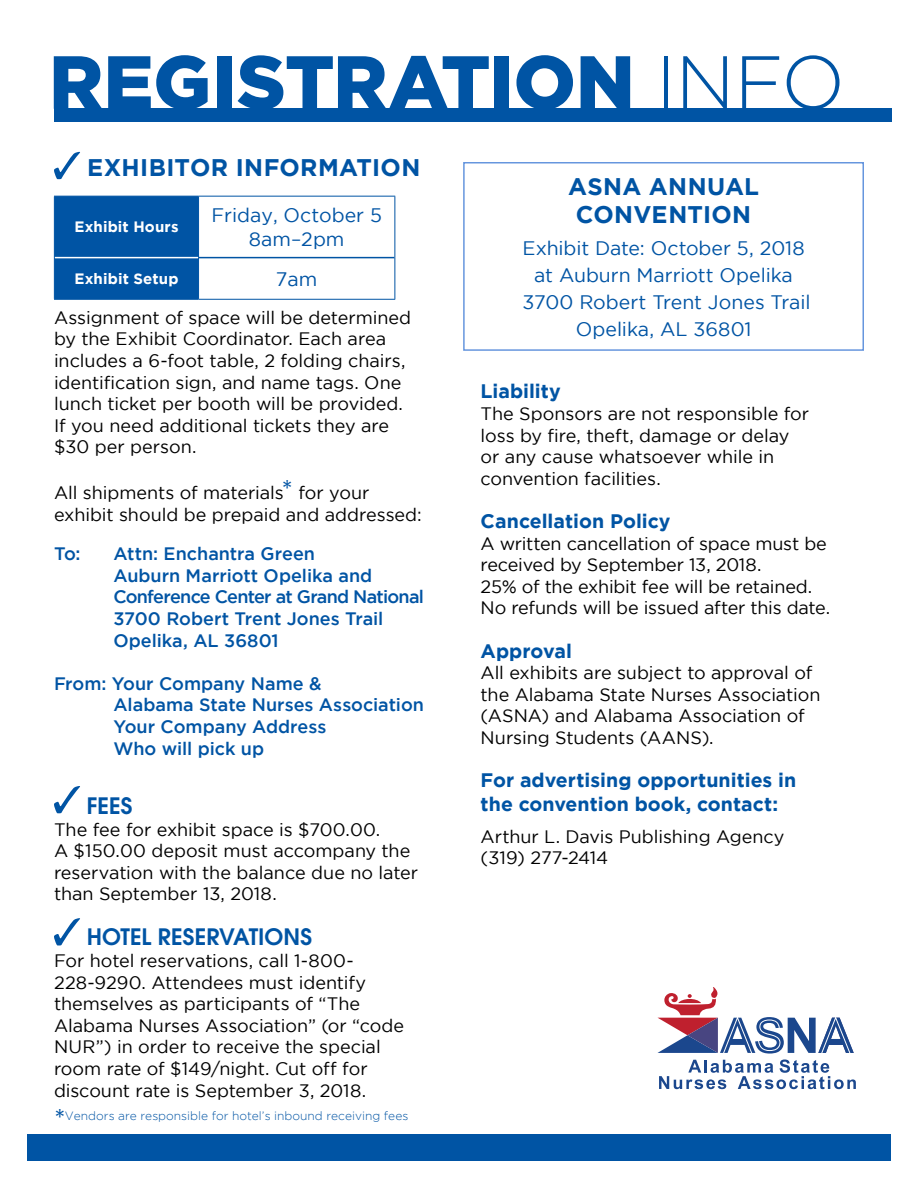
<style>
.page{position:relative;width:918px;height:1188px;background:#fff}
.page>*{position:absolute;margin:0;border:0;box-sizing:border-box;transform-origin:0 0}
.t1{font:900 75px "Gotham";color:#0054a4}
.t2{font:27px "Gotham";color:#0054a4}
.t3{font:700 24px/28.8px "Gotham";letter-spacing:.015em;color:#0054a4;text-align:center}
.t4{font:600 22.5px "Avant Garde";color:#0054a4}
.t5{font:19.5px/27px "Gotham";color:#0054a4;text-align:center}
.t6{font:700 19.5px/23.4px "Gotham";color:#0054a4}
.t7{font:18px/21.6px "Gotham";letter-spacing:-.005em;color:#000}
.t8{font:500 18px/21.6px "Gotham";letter-spacing:-.005em;color:#0054a4}
.t9{font:700 15px "Gotham";letter-spacing:.01em;color:#fff}
.t10{font:300 12px "Gotham";color:#0054a4}
.s1{font-weight:300}
.s2{font-size:27px;color:#0054a4}
</style>
<div class="page">
<div style="left:27px;top:1134px;width:864px;height:27px;background:#0054a4"></div>
<div style="left:54px;top:108px;width:838px;height:14px;background:#0054a4"></div>
<div style="left:55px;top:197px;width:143px;height:102px;background:#0054a4"></div>
<hr style="left:55px;top:257px;width:143px;height:1px;background:#fff">
<hr style="left:199px;top:196px;width:196px;height:1px;background:#0054a4">
<hr style="left:394px;top:197px;width:1px;height:61px;background:#0054a4">
<hr style="left:394px;top:258px;width:1px;height:41px;background:#0054a4">
<hr style="left:199px;top:299px;width:196px;height:1px;background:#0054a4">
<hr style="left:199px;top:257px;width:195px;height:1px;background:#0054a4">
<hr style="left:54px;top:196px;width:145px;height:1px;background:#0054a4">
<hr style="left:54px;top:197px;width:1px;height:61px;background:#0054a4">
<hr style="left:198px;top:197px;width:1px;height:61px;background:#0054a4">
<hr style="left:54px;top:258px;width:1px;height:41px;background:#0054a4">
<hr style="left:198px;top:258px;width:1px;height:41px;background:#0054a4">
<hr style="left:54px;top:299px;width:145px;height:1px;background:#0054a4">
<svg style="left:54px;top:786px;width:26px;height:27px"></svg>
<svg style="left:54px;top:918px;width:26px;height:27px"></svg>
<svg style="left:54px;top:152px;width:26px;height:27px"></svg>
<svg style="left:658px;top:987px;width:198px;height:102px"></svg>
<div style="left:463px;top:162px;width:401px;height:189px;border:2px solid #6696de"></div>
<h1 class="t1" style="left:49px;top:39px;width:797px">REGISTRATION <span class="s1">INFO</span></h1>
<h3 class="t3" style="left:87px;top:153px;width:335px">EXHIBITOR INFORMATION</h3>
<p class="t9" style="left:74px;top:218px;width:106px">Exhibit Hours</p>
<p class="t5" style="left:211px;top:203px;width:172px;line-height:23.4px">Friday, October 5<br>8am–2pm</p>
<p class="t9" style="left:74px;top:270px;width:106px">Exhibit Setup</p>
<p class="t5" style="left:276px;top:265px;width:43px">7am</p>
<p class="t7" style="left:54px;top:306px;width:359px">Assignment of space will be determined by the Exhibit Coordinator. Each area includes a 6-foot table, 2 folding chairs, identification sign, and name tags. One lunch ticket per booth will be provided.<br>If you need additional tickets they are $30 per person.</p>
<p class="t7" style="left:54px;top:482px;width:369px">All shipments of materials<span class="s2">*</span> for your exhibit should be prepaid and addressed:</p>
<p class="t8" style="left:54px;top:543px;width:28px">To:</p>
<p class="t8" style="left:113px;top:543px;width:312px">Attn: Enchantra Green<br>Auburn Marriott Opelika and<br>Conference Center at Grand National<br>3700 Robert Trent Jones Trail<br>Opelika, AL 36801</p>
<p class="t8" style="left:113px;top:672px;width:312px;text-indent:-59px">From: Your Company Name &amp;<br>Alabama State Nurses Association<br>Your Company Address<br>Who will pick up</p>
<p class="t4" style="left:87px;top:791px;width:47px">FEES</p>
<p class="t7" style="left:54px;top:818px;width:366px">The fee for exhibit space is $700.00.<br>A $150.00 deposit must accompany the reservation with the balance due no later than September 13, 2018.</p>
<p class="t4" style="left:87px;top:923px;width:227px">HOTEL RESERVATIONS</p>
<p class="t7" style="left:54px;top:950px;width:352px">For hotel reservations, call 1-800- 228-9290. Attendees must identify themselves as participants of “The Alabama Nurses Association” (or “code NUR”) in order to receive the special room rate of $149/night. Cut off for discount rate is September 3, 2018.</p>
<h2 class="t2" style="left:54px;top:1103px;width:13px">*</h2>
<p class="t10" style="left:65px;top:1110px;width:345px">Vendors are responsible for hotel’s inbound receiving fees</p>
<h3 class="t3" style="left:568px;top:171px;width:193px">ASNA ANNUAL<br>CONVENTION</h3>
<p class="t5" style="left:522px;top:234px;width:290px">Exhibit Date: October 5, 2018 at Auburn Marriott Opelika<br>3700 Robert Trent Jones Trail<br>Opelika, AL 36801</p>
<p class="t6" style="left:481px;top:379px;width:82px">Liability</p>
<p class="t7" style="left:481px;top:403px;width:330px">The Sponsors are not responsible for loss by fire, theft, damage or delay or any cause whatsoever while in convention facilities.</p>
<p class="t6" style="left:481px;top:509px;width:191px">Cancellation Policy</p>
<p class="t7" style="left:481px;top:532px;width:351px">A written cancellation of space must be received by September 13, 2018.<br>25% of the exhibit fee will be retained.<br>No refunds will be issued after this date.</p>
<p class="t6" style="left:481px;top:639px;width:93px">Approval</p>
<p class="t7" style="left:481px;top:662px;width:341px">All exhibits are subject to approval of the Alabama State Nurses Association (ASNA) and Alabama Association of Nursing Students (AANS).</p>
<p class="t6" style="left:481px;top:768px;width:317px">For advertising opportunities in the convention book, contact:</p>
<p class="t7" style="left:481px;top:825px;width:305px">Arthur L. Davis Publishing Agency (319) 277-2414</p>
</div>
